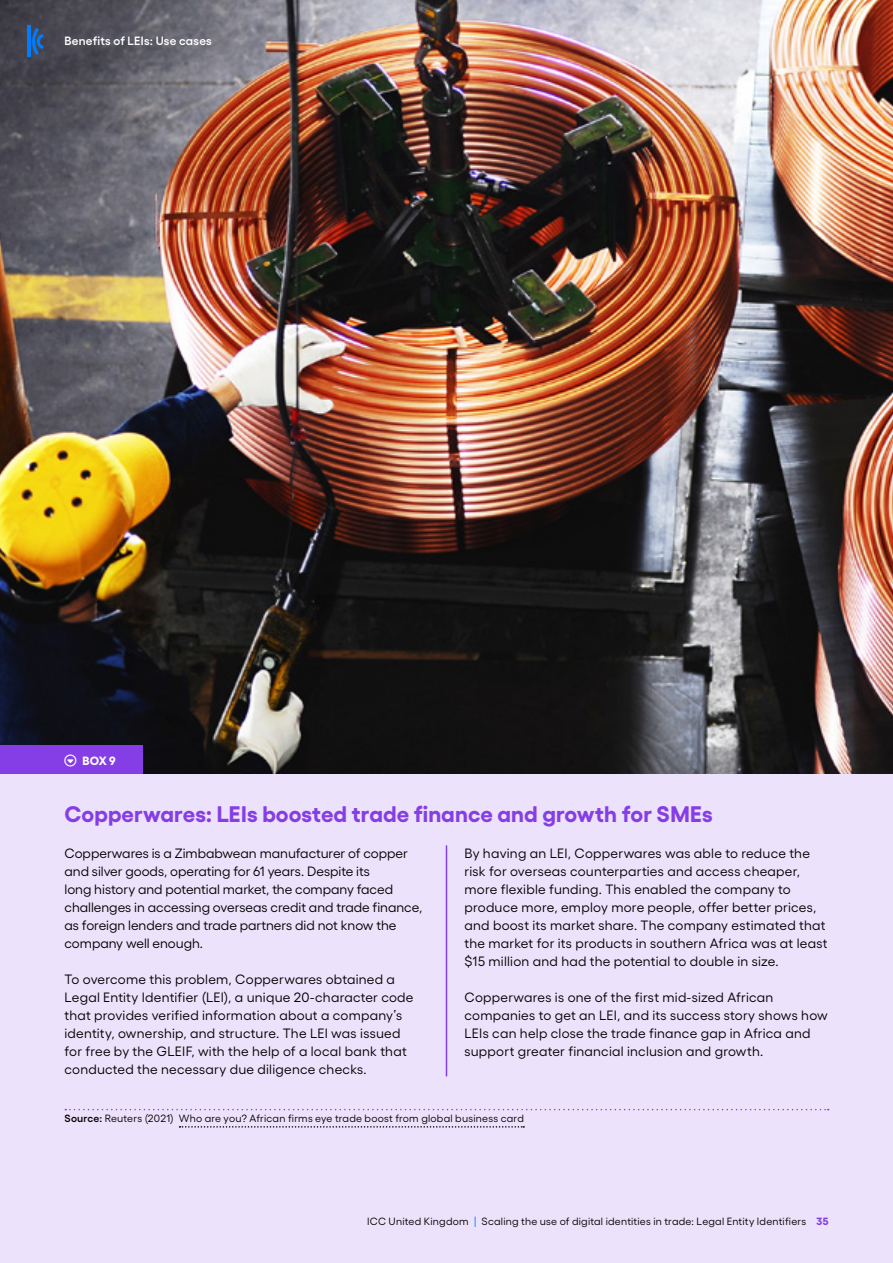
<style>
.page{position:relative;width:893px;height:1263px;background:#fff}
.page>*{position:absolute;margin:0;border:0;box-sizing:border-box;transform-origin:0 0}
.t1{font:700 22.5px "Gellix";letter-spacing:.005em;color:#853ee6}
.t2{font:13.5px/18px "Gellix";letter-spacing:.015em;color:#000}
.t3{font:600 12px "Gellix";letter-spacing:.015em;color:#fff}
.t4{font:700 12px "Gellix";color:#fff}
.t5{font:10.5px "Gellix";letter-spacing:.02em;color:#000}
.s1{font-weight:600}
.s2{color:#007dff}
.s3{font-weight:700;color:#853ee6}
</style>
<div class="page">
<img style="left:0;top:0;width:892px;height:774px">
<div style="left:0;top:774px;width:893px;height:489px;background:#ede2fb"></div>
<svg style="left:65px;top:1109px;width:764px;height:1px"></svg>
<svg style="left:180px;top:1126px;width:344px;height:1px"></svg>
<hr style="left:446px;top:845px;width:1px;height:231px;background:#853ee6">
<div style="left:0;top:745px;width:143px;height:29px;background:#853ee6"></div>
<hr style="left:27px;top:26px;width:3px;height:31px;background:#007dff">
<svg style="left:32px;top:28px;width:12px;height:27px"></svg>
<p class="t3" style="left:64px;top:31px;width:149px">Benefits of LEIs: Use cases</p>
<p class="t4" style="left:82px;top:751px;width:35px">BOX 9</p>
<h1 class="t1" style="left:64px;top:796px;width:650px">Copperwares: LEIs boosted trade finance and growth for SMEs</h1>
<p class="t2" style="left:64px;top:843px;width:359px">Copperwares is a Zimbabwean manufacturer of copper and silver goods, operating for 61 years. Despite its<br>long history and potential market, the company faced challenges in accessing overseas credit and trade finance, as foreign lenders and trade partners did not know the company well enough.</p>
<p class="t2" style="left:64px;top:969px;width:351px">To overcome this problem, Copperwares obtained a Legal Entity Identifier (LEI), a unique 20-character code that provides verified information about a company’s identity, ownership, and structure. The LEI was issued for free by the GLEIF, with the help of a local bank that conducted the necessary due diligence checks.</p>
<p class="t2" style="left:464px;top:843px;width:364px">By having an LEI, Copperwares was able to reduce the risk for overseas counterparties and access cheaper, more flexible funding. This enabled the company to produce more, employ more people, offer better prices, and boost its market share. The company estimated that the market for its products in southern Africa was at least $15 million and had the potential to double in size.</p>
<p class="t2" style="left:464px;top:986px;width:365px">Copperwares is one of the first mid-sized African companies to get an LEI, and its success story shows how LEIs can help close the trade finance gap in Africa and support greater financial inclusion and growth.</p>
<p class="t5" style="left:64px;top:1111px;width:461px"><span class="s1">Source:</span> Reuters (2021) Who are you? African firms eye trade boost from global business card</p>
<p class="t5" style="left:367px;top:1214px;width:463px">ICC United Kingdom <span class="s2">|</span> Scaling the use of digital identities in trade: Legal Entity Identifiers <span class="s3">35</span></p>
</div>
